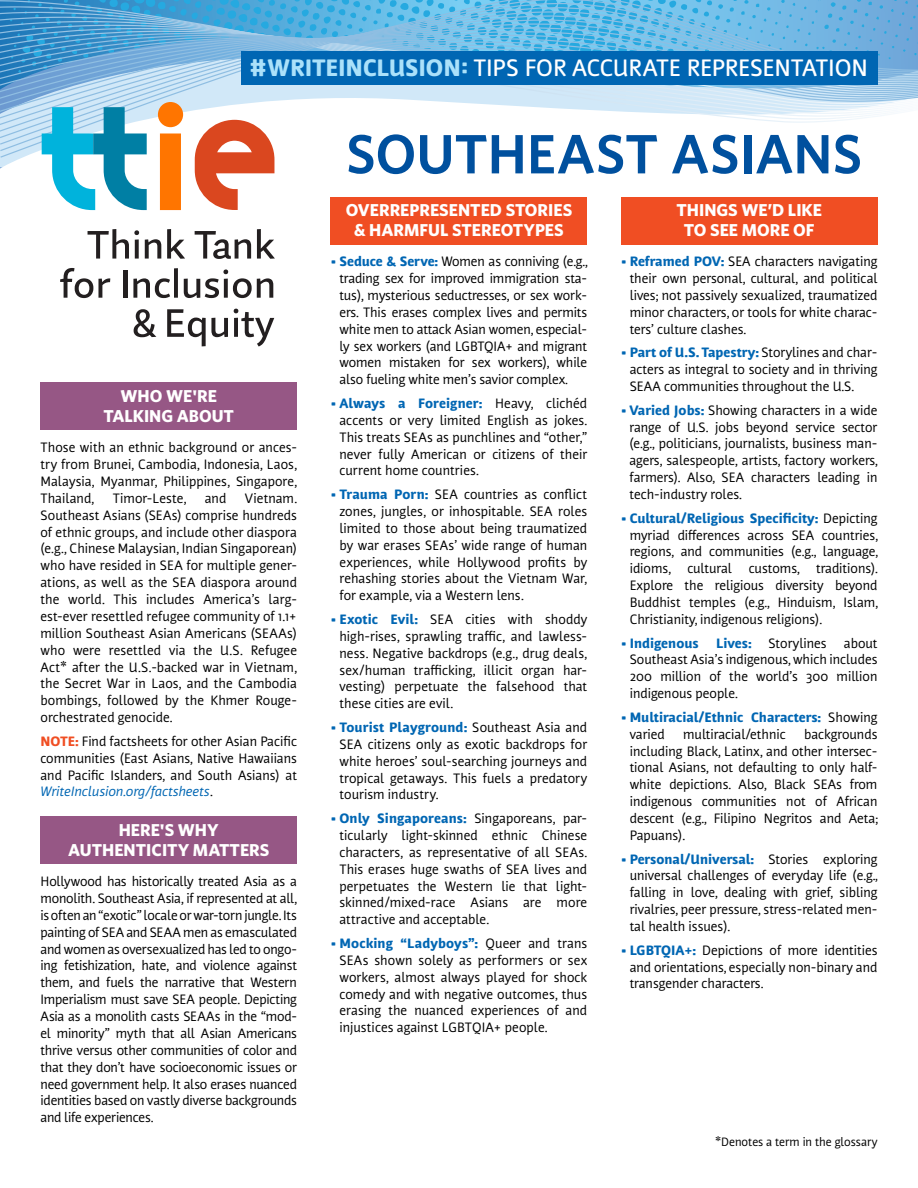
<style>
.page{position:relative;width:918px;height:1188px;background:#fff}
.page>*{position:absolute;margin:0;border:0;box-sizing:border-box;transform-origin:0 0}
.t1{font:600 55.5px "Whitney";color:#00509e}
.t2{font:500 23.7px "Nuvo Pro";letter-spacing:-.005em;color:#fff}
.t3{font:700 17.25px/19.5px "Whitney";color:#fff;text-align:center}
.t4{font:13.5px/16.8px "Nuvo Pro";color:#000;text-align:justify}
.t5{font:800 13.5px/16.8px "Nuvo Pro";color:#0066b3}
.t6{font:12px "Nuvo Pro";color:#000}
.s1{font-weight:800;color:#abe1fa}
.s2{font-weight:800;color:#f04e23}
.s3{font-style:italic;color:#0066b3}
.s4{font-weight:800;color:#0066b3}
.s5{font-weight:400;color:#000}
</style>
<div class="page">
<div style="left:331px;top:197px;width:256px;height:47px;background:#f04e23"></div>
<div style="left:621px;top:197px;width:257px;height:47px;background:#f04e23"></div>
<div style="left:40px;top:382px;width:257px;height:48px;background:#965785"></div>
<div style="left:40px;top:817px;width:257px;height:47px;background:#965785"></div>
<svg style="left:0;top:0;width:918px;height:158px"></svg>
<svg style="left:42px;top:107px;width:105px;height:103px"></svg>
<svg style="left:158px;top:102px;width:25px;height:108px"></svg>
<svg style="left:195px;top:120px;width:79px;height:90px"></svg>
<svg style="left:88px;top:229px;width:51px;height:30px"></svg>
<svg style="left:145px;top:239px;width:16px;height:20px"></svg>
<svg style="left:167px;top:229px;width:18px;height:30px"></svg>
<svg style="left:195px;top:231px;width:56px;height:28px"></svg>
<svg style="left:257px;top:229px;width:18px;height:30px"></svg>
<svg style="left:60px;top:268px;width:50px;height:30px"></svg>
<hr style="left:123px;top:270px;width:4px;height:28px;background:#231f20">
<svg style="left:133px;top:278px;width:37px;height:20px"></svg>
<hr style="left:174px;top:268px;width:4px;height:30px;background:#231f20">
<svg style="left:184px;top:270px;width:89px;height:28px"></svg>
<svg style="left:134px;top:309px;width:22px;height:28px"></svg>
<svg style="left:167px;top:309px;width:61px;height:37px"></svg>
<svg style="left:234px;top:309px;width:40px;height:37px"></svg>
<div style="left:241px;top:51px;width:637px;height:34px;background:#0066b3"></div>
<h2 class="t2" style="left:250px;top:51px;width:619px"><span class="s1">#WRITEINCLUSION:</span> TIPS FOR ACCURATE REPRESENTATION</h2>
<p class="t3" style="left:103px;top:386px;width:132px">WHO WE'RE<br>TALKING ABOUT</p>
<p class="t4" style="left:40px;top:439px;width:258px">Those with an ethnic background or ances&shy;try from Brunei, Cambodia, Indonesia, Laos, Malaysia, Myanmar, Philippines, Singapore, Thailand,</p>
<p class="t4" style="left:113px;top:489px;width:75px">Timor-Leste,</p>
<p class="t4" style="left:205px;top:489px;width:23px">and</p>
<p class="t4" style="left:40px;top:489px;width:258px;text-indent:204px">Vietnam.<br>Southeast Asians (SEAs) comprise hundreds of ethnic groups, and include other diaspora (e.g., Chinese Malaysian, Indian Singaporean) who have resided in SEA for multiple gener&shy;ations, as well as the SEA diaspora around the world. This includes America’s larg&shy;est-ever resettled refugee community of 1.1+ million Southeast Asian Americans (SEAAs) who were resettled via the U.S. Refugee Act* after the U.S.-backed war in Vietnam, the Secret War in Laos, and the Cambodia bombings, followed by the Khmer Rouge&shy;orchestrated genocide.</p>
<p class="t4" style="left:40px;top:732px;width:258px"><span class="s2">NOTE:</span> Find factsheets for other Asian Pacific communities (East Asians, Native Hawaiians and Pacific Islanders, and South Asians) at <span class="s3">WriteInclusion.org/factsheets</span>.</p>
<p class="t3" style="left:68px;top:820px;width:203px">HERE'S WHY<br>AUTHENTICITY MATTERS</p>
<p class="t4" style="left:40px;top:872px;width:258px">Hollywood has historically treated Asia as a monolith. Southeast Asia, if represented at all, is often an “exotic” locale or war-torn jungle. Its painting of SEA and SEAA men as emasculated and women as oversexualized has led to ongo&shy;ing fetishization, hate, and violence against them, and fuels the narrative that Western Imperialism must save SEA people. Depicting Asia as a monolith casts SEAAs in the “mod&shy;el minority” myth that all Asian Americans thrive versus other communities of color and that they don’t have socioeconomic issues or need government help. It also erases nuanced identities based on vastly diverse backgrounds and life experiences.</p>
<h1 class="t1" style="left:346px;top:121px;width:518px">SOUTHEAST ASIANS</h1>
<p class="t3" style="left:346px;top:200px;width:228px">OVERREPRESENTED STORIES &amp; HARMFUL STEREOTYPES</p>
<p class="t4" style="left:339px;top:253px;width:250px;text-indent:-9px"><span class="s4">• Seduce &amp; Serve:</span> Women as conniving (e.g., trading sex for improved immigration sta&shy;tus), mysterious seductresses, or sex work&shy;ers. This erases complex lives and permits white men to attack Asian women, especial&shy;ly sex workers (and LGBTQIA+ and migrant women mistaken for sex workers), while also fueling white men’s savior complex.</p>
<p class="t4" style="left:339px;top:394px;width:249px;text-indent:-9px"><span class="s4">• Always a Foreigner:</span> Heavy, clichéd accents or very limited English as jokes.<br>This treats SEAs as punchlines and “other,” never fully American or citizens of their current home countries.</p>
<p class="t4" style="left:339px;top:485px;width:249px;text-indent:-9px"><span class="s4">• Trauma Porn:</span> SEA countries as conflict zones, jungles, or inhospitable. SEA roles limited to those about being traumatized by war erases SEAs’ wide range of human experiences, while Hollywood profits by rehashing stories about the Vietnam War, for example, via a Western lens.</p>
<p class="t4" style="left:339px;top:610px;width:249px;text-indent:-9px"><span class="s4">• Exotic Evil:</span> SEA cities with shoddy high-rises, sprawling traffic, and lawless&shy;ness. Negative backdrops (e.g., drug deals, sex/human trafficking, illicit organ har&shy;vesting) perpetuate the falsehood that these cities are evil.</p>
<p class="t4" style="left:339px;top:718px;width:249px;text-indent:-9px"><span class="s4">• Tourist Playground:</span> Southeast Asia and SEA citizens only as exotic backdrops for white heroes’ soul-searching journeys and tropical getaways. This fuels a predatory tourism industry.</p>
<p class="t4" style="left:339px;top:809px;width:249px;text-indent:-9px"><span class="s4">• Only Singaporeans:</span> Singaporeans, par&shy;ticularly light-skinned ethnic Chinese characters, as representative of all SEAs.<br>This erases huge swaths of SEA lives and perpetuates the Western lie that light&shy;skinned/mixed-race Asians are more attractive and acceptable.</p>
<p class="t4" style="left:339px;top:934px;width:249px;text-indent:-9px"><span class="s4">• Mocking “Ladyboys”:</span> Queer and trans SEAs shown solely as performers or sex workers, almost always played for shock comedy and with negative outcomes, thus erasing the nuanced experiences of and injustices against LGBTQIA+ people.</p>
<p class="t3" style="left:676px;top:200px;width:147px">THINGS WE’D LIKE<br>TO SEE MORE OF</p>
<p class="t4" style="left:630px;top:253px;width:249px;text-indent:-9px"><span class="s4">• Reframed POV:</span> SEA characters navigating their own personal, cultural, and political lives; not passively sexualized, traumatized minor characters, or tools for white charac&shy;ters’ culture clashes.</p>
<p class="t4" style="left:630px;top:344px;width:249px;text-indent:-9px"><span class="s4">• Part of U.S. Tapestry:</span> Storylines and char&shy;acters as integral to society and in thriving SEAA communities throughout the U.S.</p>
<p class="t4" style="left:629px;top:401px;width:250px;text-indent:-8px"><span class="s4">• Varied Jobs:</span> Showing characters in a wide range of U.S. jobs beyond service sector (e.g., politicians, journalists, business man&shy;agers, salespeople, artists, factory workers, farmers). Also, SEA characters leading in tech-industry roles.</p>
<p class="t4" style="left:630px;top:509px;width:250px;text-indent:-9px"><span class="s4">• Cultural/Religious Specificity:</span> Depicting myriad differences across SEA countries, regions, and communities (e.g., language, idioms, cultural customs, traditions).<br>Explore the religious diversity beyond Buddhist temples (e.g., Hinduism, Islam, Christianity, indigenous religions).</p>
<p class="t5" style="left:621px;top:633px;width:79px">• Indigenous</p>
<p class="t4" style="left:716px;top:634px;width:112px"><span class="s4">Lives:</span> Storylines</p>
<p class="t4" style="left:630px;top:634px;width:249px;text-indent:214px">about Southeast Asia’s indigenous, which includes 200 million of the world’s 300 million indigenous people.</p>
<p class="t5" style="left:630px;top:708px;width:249px;text-indent:-9px">• Multiracial/Ethnic Characters: <span class="s5">Showing varied</span></p>
<p class="t4" style="left:683px;top:725px;width:104px">multiracial/ethnic</p>
<p class="t4" style="left:630px;top:725px;width:250px;text-indent:174px">backgrounds including Black, Latinx, and other intersec&shy;tional Asians, not defaulting to only half&shy;white depictions. Also, Black SEAs from indigenous communities not of African descent (e.g., Filipino Negritos and Aeta; Papuans).</p>
<p class="t4" style="left:630px;top:850px;width:250px;text-indent:-9px"><span class="s4">• Personal/Universal:</span> Stories exploring universal challenges of everyday life (e.g., falling in love, dealing with grief, sibling rivalries, peer pressure, stress-related men&shy;tal health issues).</p>
<p class="t4" style="left:630px;top:941px;width:249px;text-indent:-9px"><span class="s4">• LGBTQIA+:</span> Depictions of more identities and orientations, especially non-binary and transgender characters.</p>
<p class="t6" style="left:715px;top:1134px;width:164px">*Denotes a term in the glossary</p>
</div>
